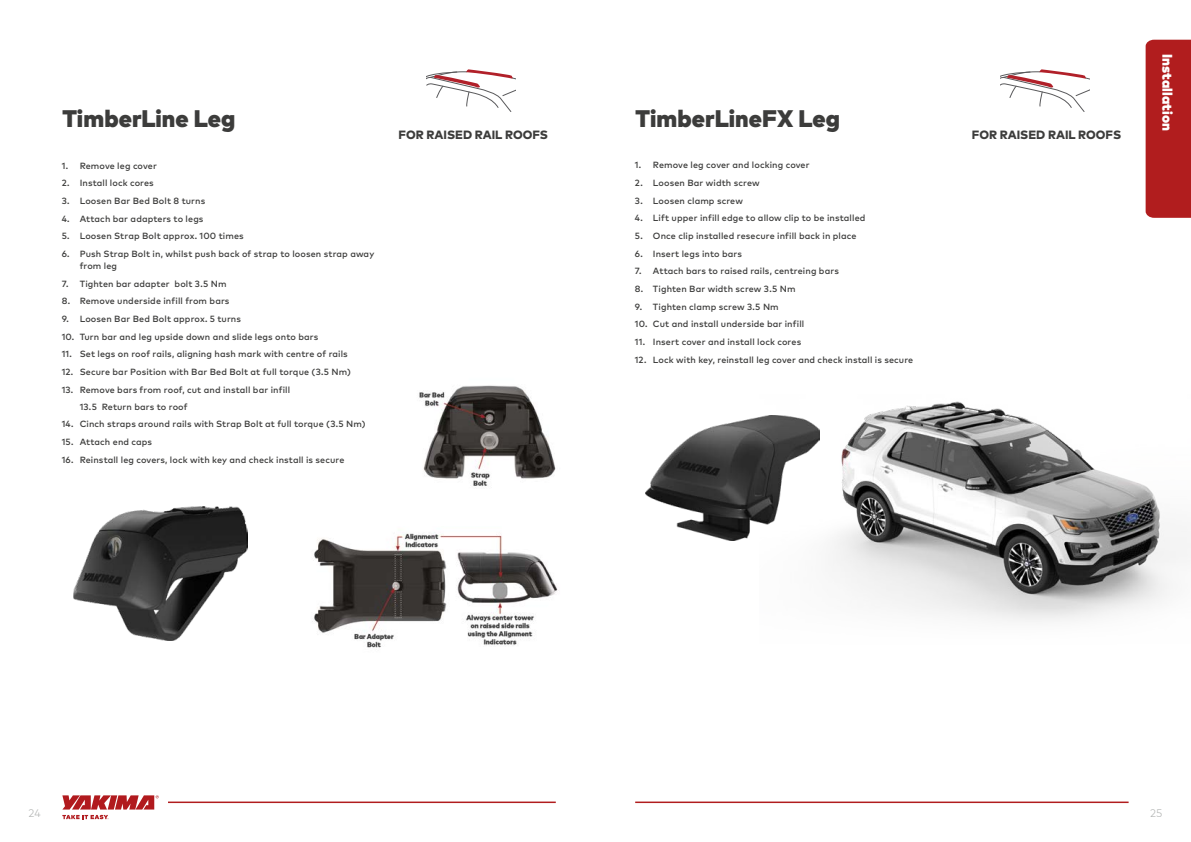
<style>
.page{position:relative;width:1191px;height:842px;background:#fff}
.page>*{position:absolute;margin:0;border:0;box-sizing:border-box;transform-origin:0 0}
.t1{font:900 24px "Mark OT";color:#3c3c3b}
.t2{font:900 14px "Mark OT";letter-spacing:.005em;color:#fff}
.t3{font:800 12px "Mark OT";color:#3c3c3b}
.t4{font:300 11px "Mark OT";color:#b1b3b2}
.t5{font:500 9px/12px "Mark OT";letter-spacing:.01em;color:#3c3c3b}
</style>
<div class="page">
<hr style="left:635px;top:801px;width:493px;height:2px;background:#b11d1e">
<svg style="left:62px;top:795px;width:97px;height:14px"></svg>
<svg style="left:62px;top:815px;width:46px;height:4px"></svg>
<hr style="left:168px;top:801px;width:388px;height:2px;background:#b11d1e">
<img style="left:312px;top:532px;width:247px;height:116px">
<img style="left:419px;top:385px;width:137px;height:102px">
<img style="left:74px;top:507px;width:174px;height:134px">
<svg style="left:427px;top:69px;width:89px;height:43px"></svg>
<img style="left:764px;top:401px;width:427px;height:221px">
<svg style="left:1000px;top:69px;width:89px;height:43px"></svg>
<img style="left:645px;top:416px;width:174px;height:124px">
<div style="left:1145px;top:40px;width:46px;height:178px;background:#b11d1e"></div>
<h1 class="t1" style="left:62px;top:103px;width:174px">TimberLine Leg</h1>
<p class="t5" style="left:62px;top:159px;width:97px">1. Remove leg cover</p>
<p class="t5" style="left:62px;top:177px;width:94px">2. Install lock cores</p>
<p class="t5" style="left:62px;top:195px;width:145px">3. Loosen Bar Bed Bolt 8 turns</p>
<p class="t5" style="left:62px;top:212px;width:143px">4. Attach bar adapters to legs</p>
<p class="t5" style="left:62px;top:230px;width:184px">5. Loosen Strap Bolt approx. 100 times</p>
<p class="t5" style="left:80px;top:248px;width:296px;text-indent:-18px">6. Push Strap Bolt in, whilst push back of strap to loosen strap away from leg</p>
<p class="t5" style="left:62px;top:277px;width:166px">7. Tighten bar adapter bolt 3.5 Nm</p>
<p class="t5" style="left:62px;top:295px;width:169px">8. Remove underside infill from bars</p>
<p class="t5" style="left:62px;top:313px;width:181px">9. Loosen Bar Bed Bolt approx. 5 turns</p>
<p class="t5" style="left:62px;top:330px;width:258px">10. Turn bar and leg upside down and slide legs onto bars</p>
<p class="t5" style="left:62px;top:348px;width:288px">11. Set legs on roof rails, aligning hash mark with centre of rails</p>
<p class="t5" style="left:62px;top:366px;width:291px">12. Secure bar Position with Bar Bed Bolt at full torque (3.5 Nm)</p>
<p class="t5" style="left:80px;top:381px;width:212px;line-height:17px;text-indent:-18px">13. Remove bars from roof, cut and install bar infill<br>13.5 Return bars to roof</p>
<p class="t5" style="left:62px;top:418px;width:305px">14. Cinch straps around rails with Strap Bolt at full torque (3.5 Nm)</p>
<p class="t5" style="left:62px;top:436px;width:92px">15. Attach end caps</p>
<p class="t5" style="left:62px;top:453px;width:284px">16. Reinstall leg covers, lock with key and check install is secure</p>
<h1 class="t1" style="left:635px;top:102px;width:206px">TimberLineFX Leg</h1>
<h3 class="t3" style="left:398px;top:127px;width:151px">FOR RAISED RAIL ROOFS</h3>
<h3 class="t3" style="left:971px;top:127px;width:151px">FOR RAISED RAIL ROOFS</h3>
<p class="t5" style="left:635px;top:159px;width:176px">1. Remove leg cover and locking cover</p>
<p class="t5" style="left:635px;top:176px;width:126px">2. Loosen Bar width screw</p>
<p class="t5" style="left:635px;top:194px;width:109px">3. Loosen clamp screw</p>
<p class="t5" style="left:635px;top:212px;width:232px">4. Lift upper infill edge to allow clip to be installed</p>
<p class="t5" style="left:635px;top:229px;width:223px">5. Once clip installed resecure infill back in place</p>
<p class="t5" style="left:635px;top:247px;width:109px">6. Insert legs into bars</p>
<p class="t5" style="left:635px;top:265px;width:205px">7. Attach bars to raised rails, centreing bars</p>
<p class="t5" style="left:635px;top:282px;width:162px">8. Tighten Bar width screw 3.5 Nm</p>
<p class="t5" style="left:635px;top:300px;width:145px">9. Tighten clamp screw 3.5 Nm</p>
<p class="t5" style="left:635px;top:318px;width:171px">10. Cut and install underside bar infill</p>
<p class="t5" style="left:635px;top:335px;width:168px">11. Insert cover and install lock cores</p>
<p class="t5" style="left:635px;top:353px;width:280px">12. Lock with key, reinstall leg cover and check install is secure</p>
<h2 class="t2" style="left:1176px;top:54px;width:79px;rotate:90deg">Installation</h2>
<p class="t4" style="left:28px;top:806px;width:14px">24</p>
<p class="t4" style="left:1150px;top:806px;width:14px">25</p>
</div>
